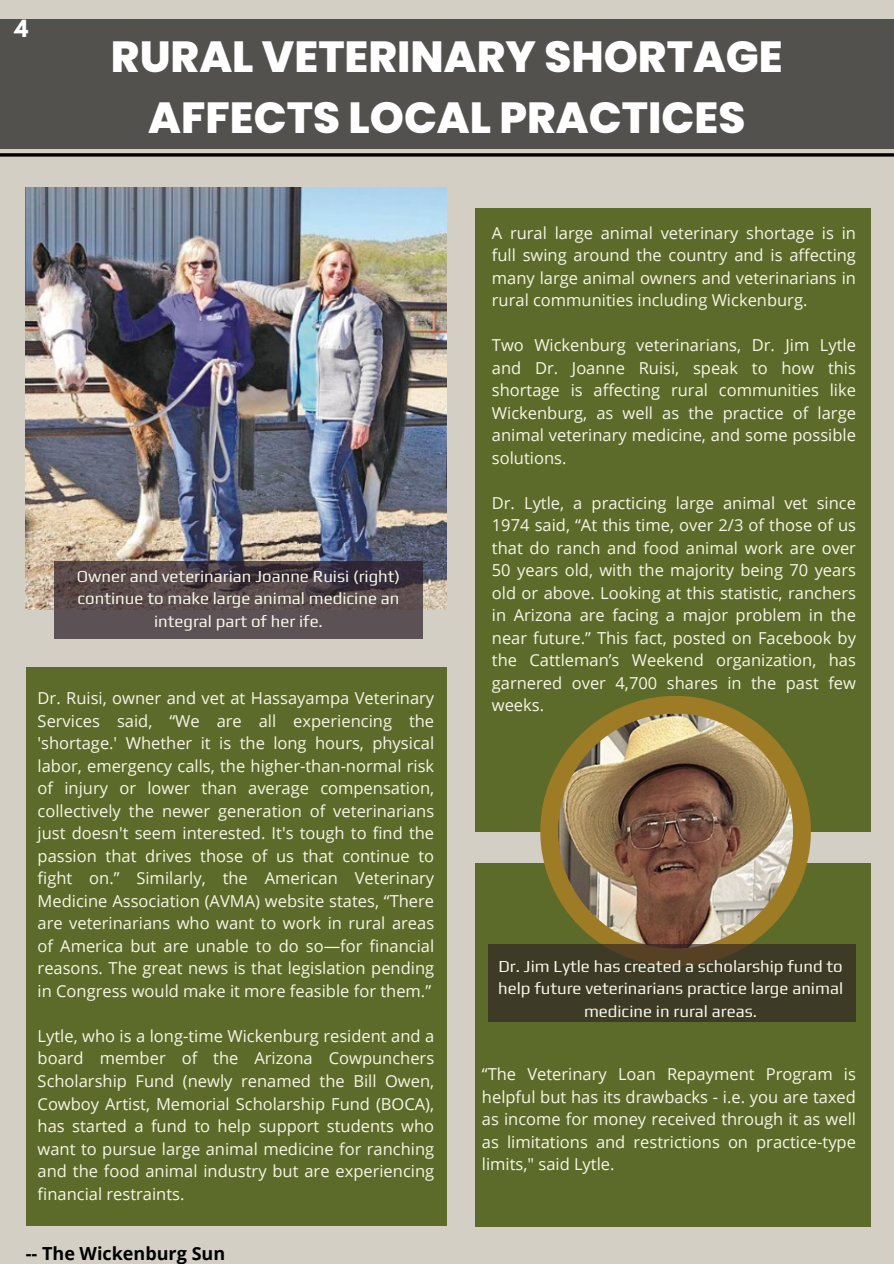
<style>
.page{position:relative;width:894px;height:1264px;background:#fff}
.page>*{position:absolute;margin:0;border:0;box-sizing:border-box;transform-origin:0 0}
.t1{font:800 43.5px/60.8px "Poppins";color:#fff;text-align:center}
.t2{font:700 21px "League Spartan";color:#fff}
.t3{font:700 18px "Open Sans";color:#000}
.t4{font:16.8px/22.5px "Play";color:#f6f6e9;text-align:center}
.t5{font:16.5px/22.5px "Open Sans";color:#f6f6e9;text-align:justify}
</style>
<div class="page">
<div style="left:0;top:0;width:893px;height:1263px;background:#d3cfc5"></div>
<div style="left:26px;top:667px;width:420px;height:558px;background:#5c6b29"></div>
<img style="left:26px;top:188px;width:421px;height:421px">
<div style="left:475px;top:208px;width:395px;height:623px;background:#5c6b29"></div>
<div style="left:475px;top:863px;width:395px;height:363px;background:#5c6b29"></div>
<svg style="left:540px;top:696px;width:270px;height:204px"></svg>
<img style="left:558px;top:713px;width:234px;height:231px">
<svg style="left:488px;top:944px;width:367px;height:77px;background:#3e3a26"></svg>
<svg style="left:0;top:153px;width:893px;height:4px;background:#201f1e"></svg>
<svg style="left:54px;top:561px;width:369px;height:77px;background:#53474b"></svg>
<div style="left:0;top:19px;width:893px;height:130px;background:#52514d"></div>
<p class="t2" style="left:15px;top:18px;width:15px">4</p>
<h1 class="t1" style="left:111px;top:27px;width:673px">RURAL VETERINARY SHORTAGE<br>AFFECTS LOCAL PRACTICES</h1>
<p class="t4" style="left:77px;top:564px;width:325px">Owner and veterinarian Joanne Ruisi (right) continue to make large animal medicine an integral part of her ife.</p>
<p class="t5" style="left:38px;top:686px;width:398px">Dr. Ruisi, owner and vet at Hassayampa Veterinary Services said, “We are all experiencing the 'shortage.' Whether it is the long hours, physical labor, emergency calls, the higher-than-normal risk of injury or lower than average compensation, collectively the newer generation of veterinarians just doesn't seem interested. It's tough to find the passion that drives those of us that continue to fight on.” Similarly, the American Veterinary Medicine Association (AVMA) website states, “There are veterinarians who want to work in rural areas of America but are unable to do so—for financial reasons. The great news is that legislation pending in Congress would make it more feasible for them.”</p>
<p class="t5" style="left:38px;top:1024px;width:398px">Lytle, who is a long-time Wickenburg resident and a board member of the Arizona Cowpunchers Scholarship Fund (newly renamed the Bill Owen, Cowboy Artist, Memorial Scholarship Fund (BOCA), has started a fund to help support students who want to pursue large animal medicine for ranching and the food animal industry but are experiencing financial restraints.</p>
<p class="t5" style="left:491px;top:221px;width:365px">A rural large animal veterinary shortage is in full swing around the country and is affecting many large animal owners and veterinarians in rural communities including Wickenburg.</p>
<p class="t5" style="left:491px;top:333px;width:365px">Two Wickenburg veterinarians, Dr. Jim Lytle and Dr. Joanne Ruisi, speak to how this shortage is affecting rural communities like Wickenburg, as well as the practice of large animal veterinary medicine, and some possible solutions.</p>
<p class="t5" style="left:491px;top:491px;width:365px">Dr. Lytle, a practicing large animal vet since 1974 said, “At this time, over 2/3 of those of us that do ranch and food animal work are over 50 years old, with the majority being 70 years old or above. Looking at this statistic, ranchers in Arizona are facing a major problem in the near future.” This fact, posted on Facebook by the Cattleman’s Weekend organization, has garnered over 4,700 shares in the past few weeks.</p>
<p class="t4" style="left:498px;top:954px;width:346px">Dr. Jim Lytle has created a scholarship fund to help future veterinarians practice large animal medicine in rural areas.</p>
<p class="t5" style="left:482px;top:1062px;width:375px">“The Veterinary Loan Repayment Program is helpful but has its drawbacks - i.e. you are taxed as income for money received through it as well as limitations and restrictions on practice-type limits," said Lytle.</p>
<p class="t3" style="left:26px;top:1240px;width:201px">-- The Wickenburg Sun</p>
</div>
